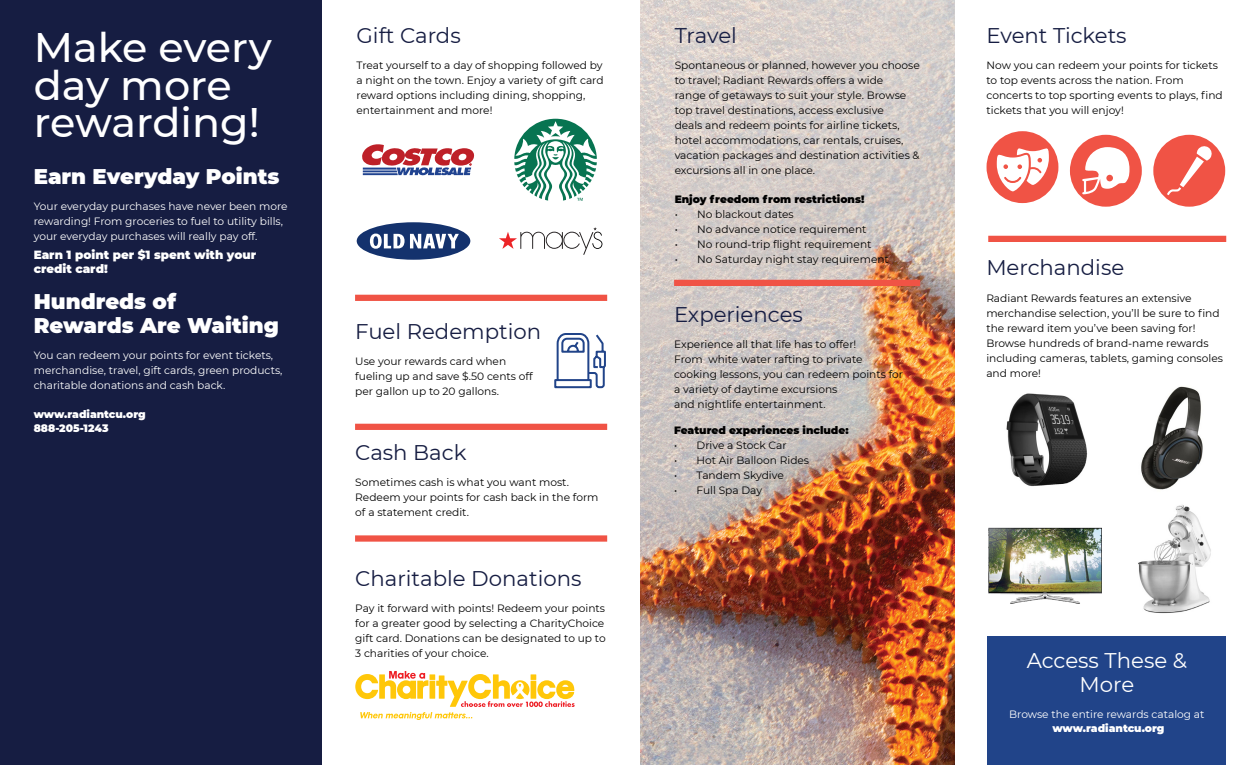
<style>
.page{position:relative;width:1260px;height:765px;background:#fff}
.page>*{position:absolute;margin:0;border:0;box-sizing:border-box;transform-origin:0 0}
.t1{font:500 41.25px/37.5px "Montserrat";color:#fff}
.Subheader{font:21.25px "Montserrat";color:#161d42}
.Subheader-2{font:900 21.25px/23.8px "Montserrat";color:#fff}
.Subheader-3{font:21.25px/23.8px "Montserrat";color:#fff;text-align:center}
.Bold{font:900 11.88px/13.8px "Montserrat";color:#fff}
.Body{font:10.62px/15px "Montserrat";color:#000}
.Body-2{font:10.62px/15px "Montserrat";color:#fff}
.Bold-2{font:900 10.62px "Montserrat";color:#fff}
.Bold-3{font:900 10.62px "Montserrat";color:#000}
.Body-3{font:900 10.62px "Montserrat";color:#000}
</style>
<div class="page">
<div style="left:0;top:0;width:321px;height:765px;background:#161d42"></div>
<img style="left:641px;top:0;width:313px;height:765px">
<svg style="left:499px;top:227px;width:103px;height:28px"></svg>
<svg style="left:362px;top:144px;width:112px;height:31px"></svg>
<svg style="left:514px;top:119px;width:83px;height:82px"></svg>
<svg style="left:356px;top:222px;width:115px;height:38px"></svg>
<svg style="left:355px;top:671px;width:220px;height:49px"></svg>
<div style="left:988px;top:636px;width:238px;height:129px;background:#214489"></div>
<img style="left:1138px;top:505px;width:73px;height:109px">
<img style="left:988px;top:527px;width:114px;height:77px">
<svg style="left:987px;top:131px;width:71px;height:72px"></svg>
<svg style="left:1070px;top:135px;width:72px;height:72px"></svg>
<svg style="left:1153px;top:135px;width:72px;height:72px"></svg>
<img style="left:1006px;top:393px;width:82px;height:94px">
<img style="left:1141px;top:386px;width:62px;height:104px">
<div style="left:674px;top:280px;width:246px;height:6px;background:#f05345"></div>
<div style="left:988px;top:236px;width:238px;height:6px;background:#f05345"></div>
<div style="left:355px;top:535px;width:252px;height:7px;background:#f05345"></div>
<div style="left:355px;top:424px;width:252px;height:6px;background:#f05345"></div>
<div style="left:355px;top:295px;width:252px;height:6px;background:#f05345"></div>
<svg style="left:554px;top:333px;width:52px;height:56px"></svg>
<p class="t1" style="left:34px;top:27px;width:240px">Make every day more rewarding!</p>
<p class="Subheader-2" style="left:34px;top:163px;width:247px">Earn Everyday Points</p>
<p class="Body-2" style="left:34px;top:198px;width:255px">Your everyday purchases have never been more rewarding! From groceries to fuel to utility bills, your everyday purchases will really pay off.</p>
<p class="Bold" style="left:34px;top:248px;width:224px">Earn 1 point per $1 spent with your credit card!</p>
<p class="Subheader-2" style="left:34px;top:289px;width:247px">Hundreds of<br>Rewards Are Waiting</p>
<p class="Body-2" style="left:34px;top:348px;width:250px">You can redeem your points for event tickets, merchandise, travel, gift cards, green products, charitable donations and cash back.</p>
<p class="Bold-2" style="left:34px;top:406px;width:113px">www.radiantcu.org</p>
<p class="Bold-2" style="left:34px;top:420px;width:76px">888-205-1243</p>
<p class="Subheader" style="left:357px;top:21px;width:106px">Gift Cards</p>
<p class="Body" style="left:357px;top:58px;width:249px">Treat yourself to a day of shopping followed by a night on the town. Enjoy a variety of gift card reward options including dining, shopping, entertainment and more!</p>
<p class="Subheader" style="left:355px;top:317px;width:187px">Fuel Redemption</p>
<p class="Body" style="left:355px;top:354px;width:179px">Use your rewards card when fueling up and save $.50 cents off per gallon up to 20 gallons.</p>
<p class="Subheader" style="left:355px;top:438px;width:113px">Cash Back</p>
<p class="Body" style="left:355px;top:475px;width:245px">Sometimes cash is what you want most.<br>Redeem your points for cash back in the form of a statement credit.</p>
<p class="Subheader" style="left:355px;top:564px;width:228px">Charitable Donations</p>
<p class="Body" style="left:355px;top:600px;width:252px">Pay it forward with points! Redeem your points for a greater good by selecting a CharityChoice gift card. Donations can be designated to up to 3 charities of your choice.</p>
<p class="Subheader" style="left:675px;top:21px;width:64px">Travel</p>
<p class="Body" style="left:675px;top:58px;width:247px">Spontaneous or planned, however you choose to travel; Radiant Rewards offers a wide<br>range of getaways to suit your style. Browse top travel destinations, access exclusive<br>deals and redeem points for airline tickets, hotel accommodations, car rentals, cruises, vacation packages and destination activities &amp; excursions all in one place.</p>
<p class="Bold-3" style="left:675px;top:191px;width:191px">Enjoy freedom from restrictions!</p>
<p class="Body" style="left:675px;top:206px;width:121px">• No blackout dates</p>
<p class="Body" style="left:675px;top:221px;width:193px">• No advance notice requirement</p>
<p class="Body" style="left:675px;top:236px;width:198px">• No round-trip flight requirement</p>
<p class="Body" style="left:675px;top:251px;width:216px">• No Saturday night stay requirement</p>
<p class="Subheader" style="left:674px;top:299px;width:130px">Experiences</p>
<p class="Body" style="left:674px;top:336px;width:190px">Experience all that life has to offer!<br>From white water rafting to private</p>
<p class="Body" style="left:674px;top:366px;width:231px">cooking lessons, you can redeem points for</p>
<p class="Body" style="left:674px;top:381px;width:165px">a variety of daytime excursions</p>
<p class="Body" style="left:674px;top:396px;width:153px">and nightlife entertainment.</p>
<p class="Body-3" style="left:674px;top:422px;width:176px">Featured experiences include:</p>
<p class="Body" style="left:674px;top:437px;width:114px">• Drive a Stock Car</p>
<p class="Body" style="left:674px;top:452px;width:137px">• Hot Air Balloon Rides</p>
<p class="Body" style="left:674px;top:467px;width:111px">• Tandem Skydive</p>
<p class="Body" style="left:674px;top:482px;width:90px">• Full Spa Day</p>
<p class="Subheader" style="left:987px;top:21px;width:142px">Event Tickets</p>
<p class="Body" style="left:987px;top:58px;width:238px">Now you can redeem your points for tickets to top events across the nation. From concerts to top sporting events to plays, find tickets that you will enjoy!</p>
<p class="Subheader" style="left:986px;top:253px;width:139px">Merchandise</p>
<p class="Body" style="left:986px;top:290px;width:238px">Radiant Rewards features an extensive merchandise selection, you’ll be sure to find the reward item you’ve been saving for!<br>Browse hundreds of brand-name rewards including cameras, tablets, gaming consoles and more!</p>
<p class="Subheader-3" style="left:1027px;top:648px;width:162px">Access These &amp;<br>More</p>
<p class="Body-2" style="left:1009px;top:706px;width:197px">Browse the entire rewards catalog at</p>
<p class="Bold-2" style="left:1052px;top:720px;width:113px">www.radiantcu.org</p>
</div>
